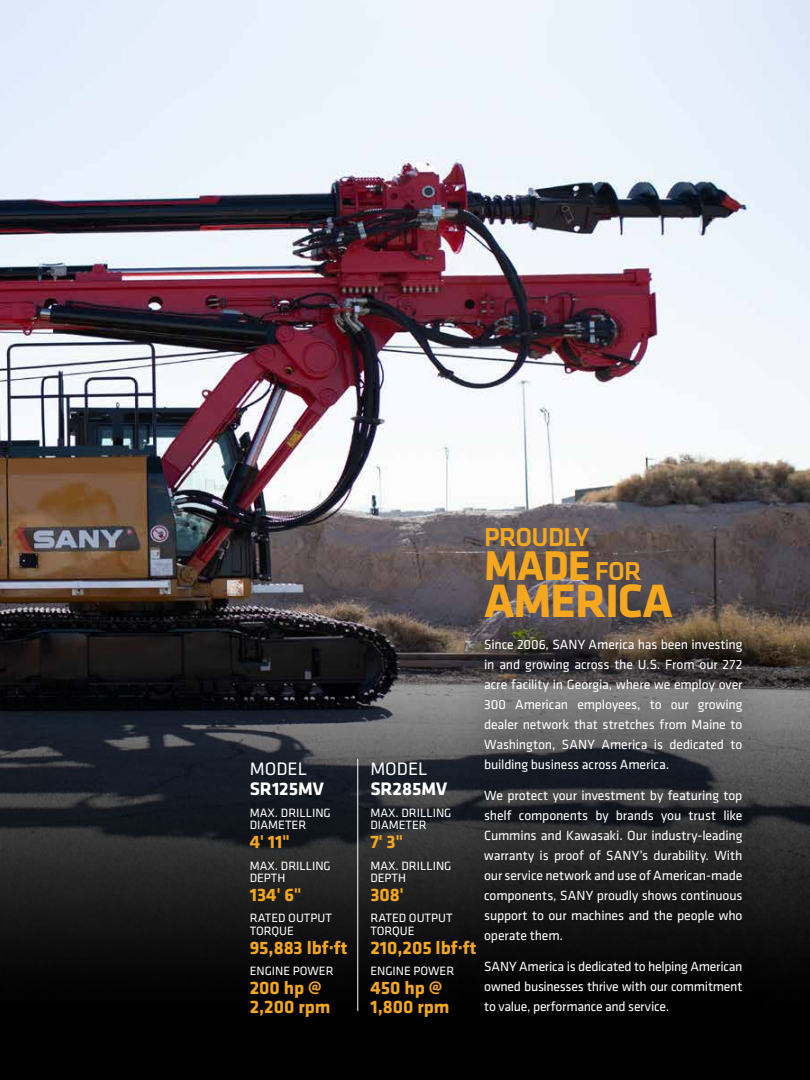
<style>
.page{position:relative;width:810px;height:1080px;background:#fff}
.page>*{position:absolute;margin:0;border:0;box-sizing:border-box;transform-origin:0 0}
.t1{font:700 48.5px "Klavika Basic";letter-spacing:-.025em;color:#f5a81d}
.t2{font:700 43.12px "Klavika Basic";color:#f5a81d}
.t3{font:500 27px "Klavika Basic";letter-spacing:-.025em;color:#f5a81d}
.t4{font:700 18.75px/18.8px "Klavika";color:#f5a81d}
.t5{font:700 18.75px "Klavika";color:#fff}
.t6{font:18.75px "Klavika";color:#fff}
.t7{font:13.75px/20px "Klavika";letter-spacing:-.015em;color:#fff;text-align:justify}
.t8{font:12.5px/12.5px "Klavika";color:#fff}
.s1{font-weight:500;font-size:27px}
</style>
<div class="page">
<img style="left:0;top:0;width:810px;height:557px">
<svg style="left:0;top:557px;width:810px;height:523px;background:#232224"></svg>
<svg style="left:455px;top:610px;width:316px;height:432px;background:#2d2c2d"></svg>
<hr style="left:357px;top:759px;width:1px;height:252px;background:#fff">
<h3 class="t6" style="left:250px;top:757px;width:59px">MODEL</h3>
<h3 class="t5" style="left:250px;top:779px;width:76px">SR125MV</h3>
<p class="t8" style="left:250px;top:806px;width:83px">MAX. DRILLING<br>DIAMETER</p>
<h3 class="t4" style="left:250px;top:833px;width:41px">4' 11"</h3>
<p class="t8" style="left:250px;top:859px;width:83px">MAX. DRILLING<br>DEPTH</p>
<h3 class="t4" style="left:250px;top:886px;width:53px">134' 6"</h3>
<p class="t8" style="left:250px;top:912px;width:84px">RATED OUTPUT<br>TORQUE</p>
<h3 class="t4" style="left:250px;top:938px;width:99px">95,883 lbf·ft</h3>
<p class="t8" style="left:250px;top:964px;width:85px">ENGINE POWER</p>
<h3 class="t4" style="left:250px;top:979px;width:82px">200 hp @<br>2,200 rpm</h3>
<h3 class="t3" style="left:484px;top:519px;width:107px">PROUDLY</h3>
<h2 class="t2" style="left:484px;top:535px;width:159px">MADE <span class="s1">FOR</span></h2>
<h1 class="t1" style="left:484px;top:566px;width:190px">AMERICA</h1>
<h3 class="t6" style="left:370px;top:757px;width:59px">MODEL</h3>
<h3 class="t5" style="left:370px;top:779px;width:78px">SR285MV</h3>
<p class="t8" style="left:370px;top:806px;width:83px">MAX. DRILLING<br>DIAMETER</p>
<h3 class="t4" style="left:370px;top:833px;width:34px">7' 3"</h3>
<p class="t8" style="left:370px;top:859px;width:83px">MAX. DRILLING<br>DEPTH</p>
<h3 class="t4" style="left:370px;top:886px;width:35px">308'</h3>
<p class="t8" style="left:370px;top:912px;width:84px">RATED OUTPUT<br>TORQUE</p>
<h3 class="t4" style="left:370px;top:938px;width:108px">210,205 lbf·ft</h3>
<p class="t8" style="left:370px;top:964px;width:85px">ENGINE POWER</p>
<h3 class="t4" style="left:370px;top:979px;width:81px">450 hp @<br>1,800 rpm</h3>
<p class="t7" style="left:484px;top:634px;width:260px">Since 2006, SANY America has been investing in and growing across the U.S. From our 272 acre facility in Georgia, where we employ over 300 American employees, to our growing dealer network that stretches from Maine to Washington, SANY America is dedicated to building business across America.</p>
<p class="t7" style="left:484px;top:785px;width:260px">We protect your investment by featuring top shelf components by brands you trust like Cummins and Kawasaki. Our industry-leading warranty is proof of SANY’s durability. With our service network and use of American-made components, SANY proudly shows continuous support to our machines and the people who operate them.</p>
<p class="t7" style="left:484px;top:956px;width:260px">SANY America is dedicated to helping American owned businesses thrive with our commitment to value, performance and service.</p>
</div>
